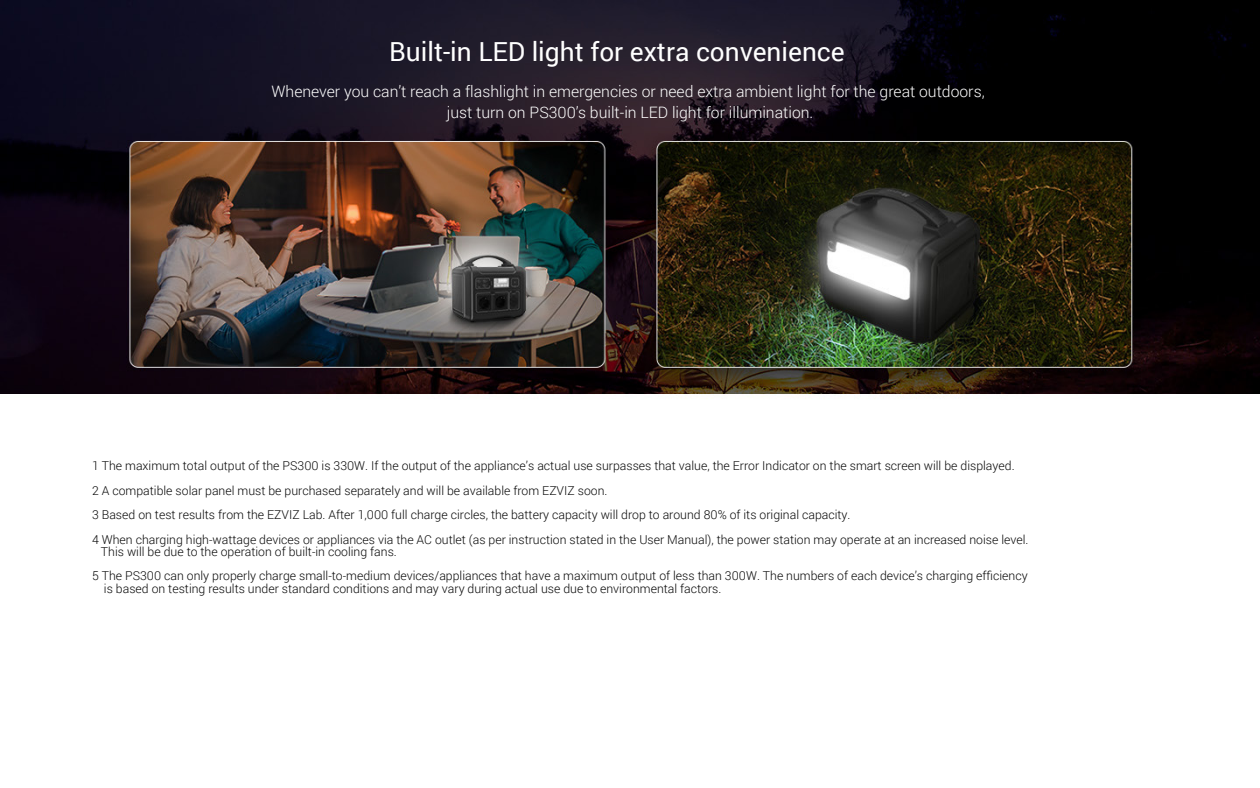
<style>
.page{position:relative;width:1260px;height:788px;background:#fff}
.page>*{position:absolute;margin:0;border:0;box-sizing:border-box;transform-origin:0 0}
.t1{font:26.25px "Roboto";color:#fff}
.t2{font:300 15.75px/21px "Roboto";color:#fff;text-align:center}
.t3{font:300 12.25px/24.5px "Roboto";color:#070707}
</style>
<div class="page">
<img style="left:0;top:0;width:1260px;height:399px">
<h1 class="t1" style="left:389px;top:33px;width:457px">Built-in LED light for extra convenience</h1>
<p class="t2" style="left:271px;top:80px;width:715px">Whenever you can’t reach a flashlight in emergencies or need extra ambient light for the great outdoors, just turn on PS300’s built-in LED light for illumination.</p>
<p class="t3" style="left:92px;top:453px;width:938px">1 The maximum total output of the PS300 is 330W. If the output of the appliance’s actual use surpasses that value, the Error Indicator on the smart screen will be displayed.<br>2 A compatible solar panel must be purchased separately and will be available from EZVIZ soon.<br>3 Based on test results from the EZVIZ Lab. After 1,000 full charge circles, the battery capacity will drop to around 80% of its original capacity.<br>4 When charging high-wattage devices or appliances via the AC outlet (as per instruction stated in the User Manual), the power station may operate at an increased noise level.</p>
<p class="t3" style="left:92px;top:538px;width:937px;text-indent:9px">This will be due to the operation of built-in cooling fans.<br>5 The PS300 can only properly charge small-to-medium devices/appliances that have a maximum output of less than 300W. The numbers of each device’s charging efficiency</p>
<p class="t3" style="left:104px;top:575px;width:619px">is based on testing results under standard conditions and may vary during actual use due to environmental factors.</p>
</div>
